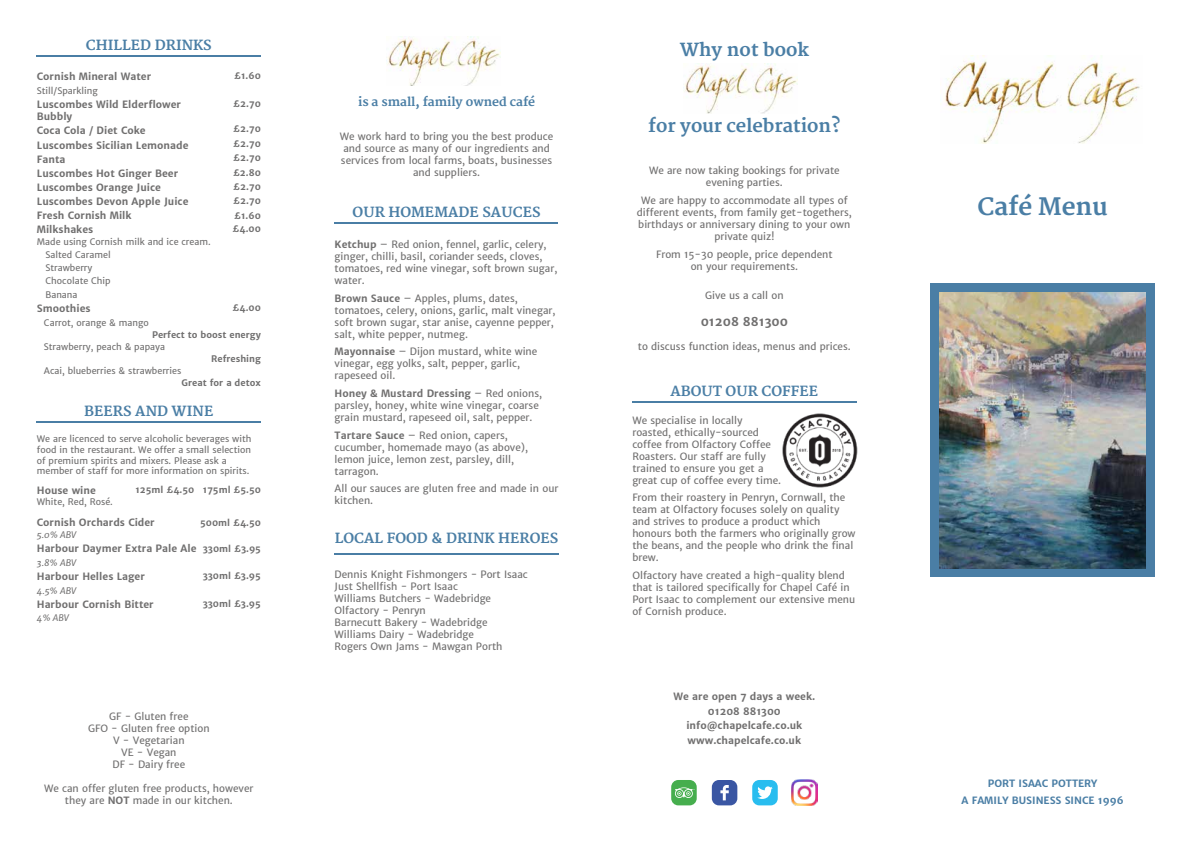
<style>
.page{position:relative;width:1191px;height:842px;background:#fff}
.page>*{position:absolute;margin:0;border:0;box-sizing:border-box;transform-origin:0 0}
.t1{font:700 24px "Merriweather";color:#4a7ea5}
.t2{font:700 18px "Merriweather";color:#4a7ea5}
.t3{font:700 14px "Merriweather";color:#4a7ea5}
.t4{font:700 12px "Merriweather";color:#4a7ea5}
.t5{font:700 12px "Merriweather Sans";color:#706f6f}
.t6{font:10px/12px "Merriweather Sans";color:#706f6f}
.t7{font:700 10px/14.1px "Merriweather Sans";color:#706f6f}
.t8{font:700 10px/17px "Merriweather Sans";color:#4a7ea5;text-align:center}
.t9{font:9px/12.9px "Merriweather Sans";color:#706f6f}
.t10{font:700 9px/14.3px "Merriweather Sans";color:#706f6f;text-align:justify}
.t11{font:italic 9px "Merriweather Sans";color:#706f6f}
.s1{font-weight:700}
</style>
<div class="page">
<hr style="left:632px;top:401px;width:224px;height:2px;background:#4a7ea5">
<hr style="left:334px;top:553px;width:224px;height:1px;background:#4a7ea5">
<hr style="left:334px;top:222px;width:224px;height:2px;background:#4a7ea5">
<img style="left:945px;top:55px;width:195px;height:89px">
<div style="left:930px;top:283px;width:224px;height:294px;background:#4a7ea5"></div>
<img style="left:939px;top:293px;width:206px;height:275px">
<hr style="left:37px;top:55px;width:224px;height:2px;background:#4a7ea5">
<hr style="left:37px;top:422px;width:224px;height:1px;background:#4a7ea5">
<img style="left:782px;top:413px;width:76px;height:75px">
<img style="left:792px;top:780px;width:25px;height:25px">
<div style="left:712px;top:780px;width:25px;height:25px;background:#3a56a3;border-radius:7px"></div>
<svg style="left:720px;top:785px;width:8px;height:15px"></svg>
<div style="left:752px;top:780px;width:25px;height:25px;background:#29bdef;border-radius:7px"></div>
<svg style="left:757px;top:786px;width:15px;height:13px"></svg>
<div style="left:671px;top:780px;width:25px;height:25px;background:#46ae4e;border-radius:7px"></div>
<svg style="left:675px;top:787px;width:19px;height:11px"></svg>
<img style="left:683px;top:64px;width:114px;height:50px">
<img style="left:386px;top:36px;width:115px;height:50px">
<h3 class="t3" style="left:86px;top:36px;width:127px">CHILLED DRINKS</h3>
<p class="t7" style="left:37px;top:69px;width:116px">Cornish Mineral Water</p>
<p class="t9" style="left:37px;top:84px;width:62px">Still/Sparkling</p>
<p class="t7" style="left:37px;top:99px;width:146px;line-height:12px">Luscombes Wild Elderflower<br>Bubbly</p>
<p class="t7" style="left:37px;top:124px;width:153px">Coca Cola / Diet Coke<br>Luscombes Sicilian Lemonade<br>Fanta<br>Luscombes Hot Ginger Beer<br>Luscombes Orange Juice<br>Luscombes Devon Apple Juice<br>Fresh Cornish Milk<br>Milkshakes</p>
<p class="t9" style="left:45px;top:236px;width:167px;text-indent:-9px">Made using Cornish milk and ice cream.<br>Salted Caramel<br>Strawberry<br>Chocolate Chip</p>
<p class="t9" style="left:45px;top:289px;width:34px">Banana</p>
<p class="t7" style="left:37px;top:302px;width:55px">Smoothies</p>
<p class="t9" style="left:44px;top:317px;width:106px">Carrot, orange &amp; mango</p>
<p class="t10" style="left:234px;top:68px;width:28px">£1.60</p>
<p class="t10" style="left:233px;top:97px;width:29px">£2.70</p>
<p class="t10" style="left:232px;top:122px;width:30px">£2.70 £2.70 £2.70 £2.80 £2.70 £2.70 £1.60 £4.00</p>
<p class="t10" style="left:232px;top:301px;width:30px">£4.00</p>
<p class="t10" style="left:152px;top:328px;width:110px">Perfect to boost energy</p>
<p class="t9" style="left:44px;top:341px;width:123px">Strawberry, peach &amp; papaya</p>
<p class="t10" style="left:211px;top:352px;width:51px">Refreshing</p>
<p class="t9" style="left:44px;top:365px;width:139px">Acai, blueberries &amp; strawberries</p>
<p class="t10" style="left:182px;top:376px;width:81px">Great for a detox</p>
<h3 class="t3" style="left:84px;top:403px;width:131px">BEERS AND WINE</h3>
<p class="t9" style="left:37px;top:433px;width:216px;line-height:10.8px">We are licenced to serve alcoholic beverages with food in the restaurant. We offer a small selection of premium spirits and mixers. Please ask a member of staff for more information on spirits.</p>
<p class="t7" style="left:37px;top:483px;width:61px">House wine</p>
<p class="t9" style="left:37px;top:495px;width:78px">White, Red, Rosé.</p>
<p class="t10" style="left:203px;top:483px;width:59px">175ml £5.50</p>
<p class="t10" style="left:135px;top:483px;width:60px">125ml £4.50</p>
<p class="t7" style="left:37px;top:515px;width:119px">Cornish Orchards Cider</p>
<p class="t11" style="left:37px;top:529px;width:41px">5.0% ABV</p>
<p class="t7" style="left:37px;top:541px;width:161px">Harbour Daymer Extra Pale Ale</p>
<p class="t11" style="left:37px;top:557px;width:41px">3.8% ABV</p>
<p class="t7" style="left:37px;top:569px;width:110px">Harbour Helles Lager</p>
<p class="t11" style="left:37px;top:585px;width:41px">4.5% ABV</p>
<p class="t7" style="left:37px;top:597px;width:118px">Harbour Cornish Bitter</p>
<p class="t11" style="left:37px;top:612px;width:34px">4% ABV</p>
<p class="t10" style="left:200px;top:515px;width:62px">500ml £4.50</p>
<p class="t10" style="left:203px;top:541px;width:60px">330ml £3.95</p>
<p class="t10" style="left:203px;top:569px;width:60px">330ml £3.95</p>
<p class="t10" style="left:203px;top:597px;width:60px">330ml £3.95</p>
<p class="t4" style="left:358px;top:95px;width:178px">is a small, family owned café</p>
<p class="t6" style="left:340px;top:131px;width:215px;text-align:center">We work hard to bring you the best produce and source as many of our ingredients and services from local farms, boats, businesses and suppliers.</p>
<h3 class="t3" style="left:353px;top:203px;width:189px">OUR HOMEMADE SAUCES</h3>
<p class="t6" style="left:334px;top:238px;width:224px"><span class="s1">Ketchup</span> – Red onion, fennel, garlic, celery, ginger, chilli, basil, coriander seeds, cloves, tomatoes, red wine vinegar, soft brown sugar, water.</p>
<p class="t6" style="left:334px;top:292px;width:222px"><span class="s1">Brown Sauce</span> – Apples, plums, dates, tomatoes, celery, onions, garlic, malt vinegar, soft brown sugar, star anise, cayenne pepper, salt, white pepper, nutmeg.</p>
<p class="t6" style="left:334px;top:346px;width:204px"><span class="s1">Mayonnaise</span> – Dijon mustard, white wine vinegar, egg yolks, salt, pepper, garlic, rapeseed oil.</p>
<p class="t6" style="left:334px;top:387px;width:209px"><span class="s1">Honey &amp; Mustard Dressing</span> – Red onions, parsley, honey, white wine vinegar, coarse grain mustard, rapeseed oil, salt, pepper.</p>
<p class="t6" style="left:334px;top:429px;width:195px"><span class="s1">Tartare Sauce</span> – Red onion, capers, cucumber, homemade mayo (as above), lemon juice, lemon zest, parsley, dill, tarragon.</p>
<p class="t6" style="left:334px;top:483px;width:225px">All our sauces are gluten free and made in our kitchen.</p>
<h3 class="t3" style="left:335px;top:530px;width:225px">LOCAL FOOD &amp; DRINK HEROES</h3>
<p class="t6" style="left:334px;top:568px;width:195px">Dennis Knight Fishmongers - Port Isaac<br>Just Shellfish - Port Isaac<br>Williams Butchers - Wadebridge<br>Olfactory - Penryn<br>Barnecutt Bakery - Wadebridge<br>Williams Dairy - Wadebridge<br>Rogers Own Jams - Mawgan Porth</p>
<h2 class="t2" style="left:679px;top:38px;width:131px">Why not book</h2>
<h2 class="t2" style="left:648px;top:114px;width:194px">for your celebration?</h2>
<p class="t6" style="left:649px;top:165px;width:192px;text-align:center">We are now taking bookings for private evening parties.</p>
<p class="t6" style="left:637px;top:195px;width:216px;text-align:center">We are happy to accommodate all types of different events, from family get-togethers, birthdays or anniversary dining to your own private quiz!</p>
<p class="t6" style="left:656px;top:248px;width:178px;text-align:center">From 15-30 people, price dependent on your requirements.</p>
<p class="t6" style="left:705px;top:290px;width:80px">Give us a call on</p>
<p class="t5" style="left:700px;top:314px;width:89px">01208 881300</p>
<p class="t6" style="left:638px;top:340px;width:214px">to discuss function ideas, menus and prices.</p>
<h3 class="t3" style="left:670px;top:382px;width:149px">ABOUT OUR COFFEE</h3>
<p class="t6" style="left:632px;top:414px;width:150px">We specialise in locally roasted, ethically-sourced coffee from Olfactory Coffee<br>Roasters. Our staff are fully trained to ensure you get a great cup of coffee every time.</p>
<p class="t6" style="left:632px;top:492px;width:225px">From their roastery in Penryn, Cornwall, the team at Olfactory focuses solely on quality and strives to produce a product which honours both the farmers who originally grow the beans, and the people who drink the final brew.</p>
<p class="t6" style="left:632px;top:570px;width:224px">Olfactory have created a high-quality blend that is tailored specifically for Chapel Café in Port Isaac to complement our extensive menu of Cornish produce.</p>
<h1 class="t1" style="left:977px;top:192px;width:132px">Café Menu</h1>
<p class="t7" style="left:673px;top:689px;width:143px;line-height:14.8px;text-align:center">We are open 7 days a week.<br>01208 881300 info@chapelcafe.co.uk www.chapelcafe.co.uk</p>
<p class="t6" style="left:88px;top:710px;width:123px;text-align:center">GF - Gluten free<br>GFO - Gluten free option<br>V - Vegetarian<br>VE - Vegan<br>DF - Dairy free</p>
<p class="t6" style="left:44px;top:782px;width:211px;text-align:center">We can offer gluten free products, however they are <span class="s1">NOT</span> made in our kitchen.</p>
<p class="t8" style="left:961px;top:775px;width:163px">PORT ISAAC POTTERY<br>A FAMILY BUSINESS SINCE 1996</p>
</div>
